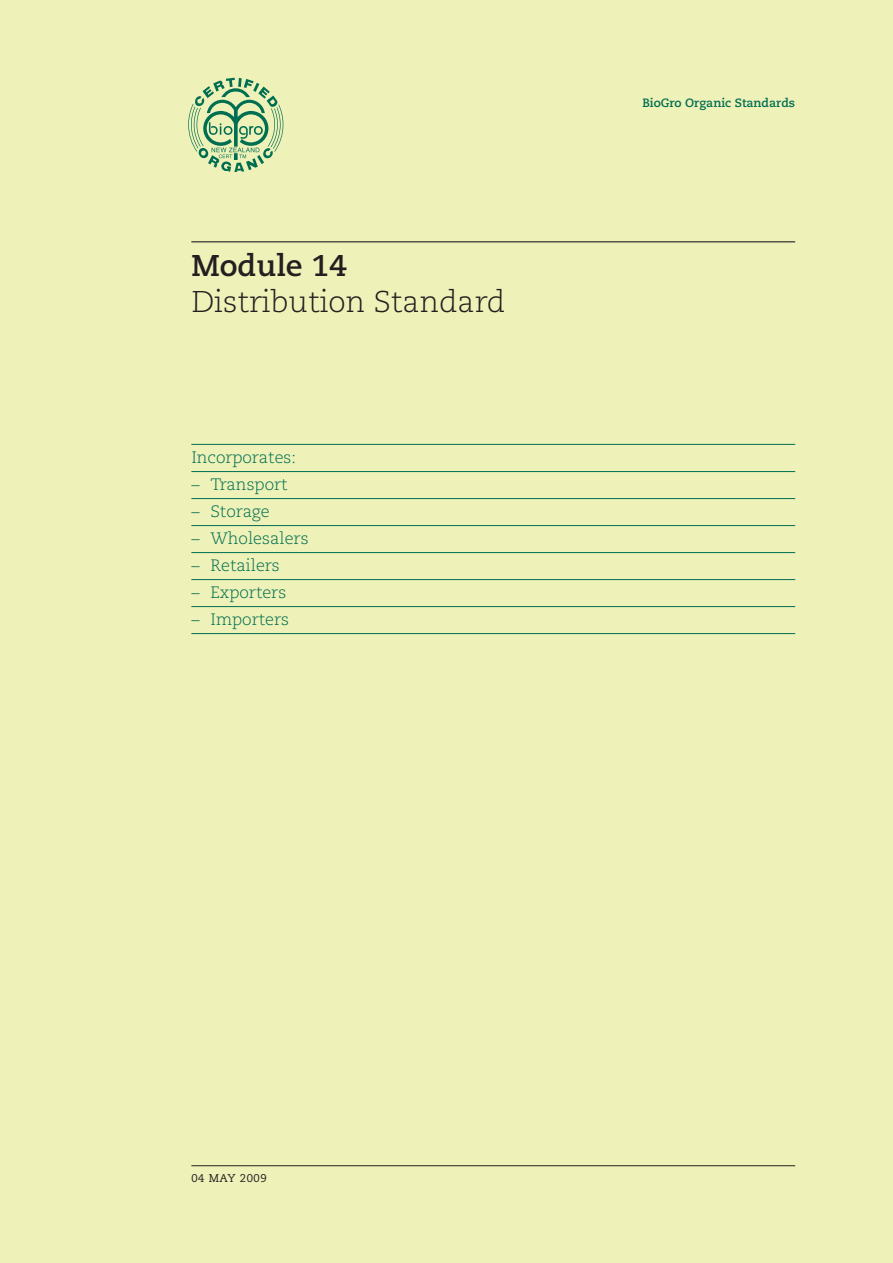
<style>
.page{position:relative;width:893px;height:1263px;background:#eef1b8}
.page>*{position:absolute;margin:0;border:0;box-sizing:border-box;transform-origin:0 0}
.DIV_-_MODULE_TITLE{font:300 30px "Caecilia";color:#231f20}
.DIV_-_MODULE_HEADE{font:700 30px "Caecilia";color:#231f20}
.t1{font:300 16.5px "Caecilia";color:#006e51}
.t2{font:700 12px "Caecilia";color:#006e51}
.t3{font:11.25px "Caecilia";letter-spacing:.05em;color:#231f20}
</style>
<div class="page">
<hr style="left:191px;top:241px;width:604px;height:1px;background:#231f20">
<hr style="left:191px;top:1165px;width:604px;height:1px;background:#231f20">
<svg style="left:188px;top:78px;width:95px;height:94px"></svg>
<hr style="left:191px;top:444px;width:604px;height:1px;background:#006e51">
<hr style="left:191px;top:471px;width:604px;height:1px;background:#006e51">
<hr style="left:191px;top:498px;width:604px;height:1px;background:#006e51">
<hr style="left:191px;top:525px;width:604px;height:1px;background:#006e51">
<hr style="left:191px;top:552px;width:604px;height:1px;background:#006e51">
<hr style="left:191px;top:579px;width:604px;height:1px;background:#006e51">
<hr style="left:191px;top:606px;width:604px;height:1px;background:#006e51">
<hr style="left:191px;top:633px;width:604px;height:1px;background:#006e51">
<p class="DIV_-_MODULE_HEADE" style="left:191px;top:248px;width:157px">Module 14</p>
<p class="DIV_-_MODULE_TITLE" style="left:191px;top:285px;width:315px">Distribution Standard</p>
<p class="t1" style="left:191px;top:448px;width:106px">Incorporates:</p>
<p class="t1" style="left:191px;top:475px;width:98px">– Transport</p>
<p class="t1" style="left:191px;top:502px;width:80px">– Storage</p>
<p class="t1" style="left:191px;top:529px;width:119px">– Wholesalers</p>
<p class="t1" style="left:191px;top:556px;width:90px">– Retailers</p>
<p class="t1" style="left:191px;top:583px;width:96px">– Exporters</p>
<p class="t1" style="left:191px;top:610px;width:99px">– Importers</p>
<p class="t2" style="left:642px;top:96px;width:154px">BioGro Organic Standards</p>
<p class="t3" style="left:191px;top:1171px;width:77px">04 MAY 2009</p>
</div>
